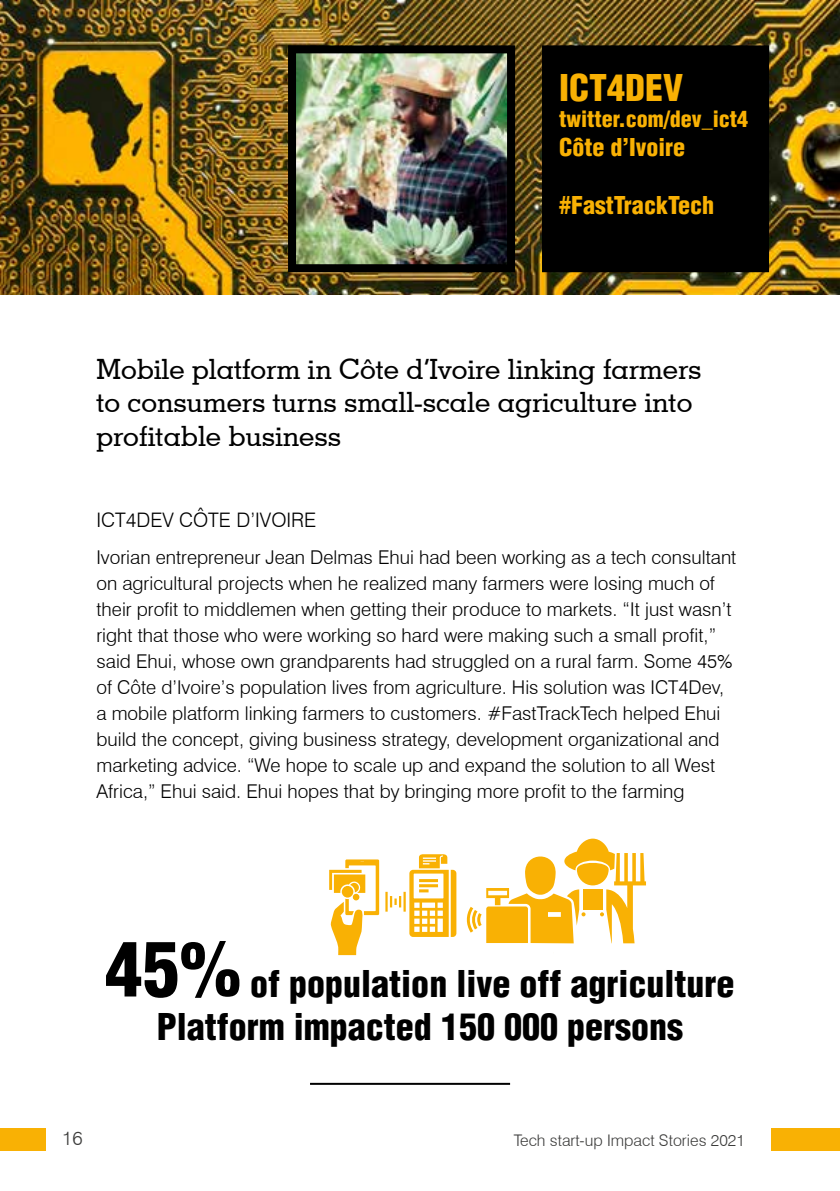
<style>
.page{position:relative;width:840px;height:1191px;background:#fff}
.page>*{position:absolute;margin:0;border:0;box-sizing:border-box;transform-origin:0 0}
.t1{font:900 condensed 36px/43.2px "Helvetica";color:#000;text-align:center}
.t2{font:900 condensed 36px "Helvetica";color:#f9b104}
.t3{font:500 28px/33.6px "Geometric Slab 703 BT";color:#000}
.t4{font:900 condensed 24px "Helvetica";color:#f9b104}
.t5{font:900 condensed 22px "Helvetica";color:#f9b104}
.t6{font:300 20px "Swiss 721 BT";color:#000}
.t7{font:300 19.2px "Swiss 721 BT";color:#3c3c3b}
.t8{font:300 19px/26px "Swiss 721 BT";color:#000}
.t9{font:300 16px "Swiss 721 BT";color:#3c3c3b}
.s1{font-size:74px}
</style>
<div class="page">
<div style="left:0;top:1128px;width:45px;height:22px;background:#f9b104"></div>
<div style="left:771px;top:1128px;width:68px;height:22px;background:#f9b104"></div>
<img style="left:0;top:0;width:839px;height:295px">
<img style="left:297px;top:54px;width:208px;height:209px">
<div style="left:288px;top:45px;width:226px;height:227px;border:8px solid #000"></div>
<div style="left:545px;top:49px;width:219px;height:219px;background:#000"></div>
<div style="left:541px;top:45px;width:227px;height:227px;border:8px solid #000"></div>
<hr style="left:310px;top:1082px;width:200px;height:2px;background:#000">
<svg style="left:329px;top:854px;width:127px;height:101px"></svg>
<div style="left:341px;top:886px;width:12px;height:11px;background:#f9b104;border-radius:50%"></div>
<svg style="left:466px;top:838px;width:179px;height:105px"></svg>
<h1 class="t2" style="left:558px;top:65px;width:126px">ICT4DEV</h1>
<p class="t5" style="left:558px;top:105px;width:191px">twitter.com/dev_ict4</p>
<p class="t4" style="left:558px;top:132px;width:127px">Côte d’Ivoire</p>
<p class="t4" style="left:558px;top:190px;width:157px">#FastTrackTech</p>
<h2 class="t3" style="left:96px;top:351px;width:606px">Mobile platform in Côte d’Ivoire linking farmers to consumers turns small-scale agriculture into profitable business</h2>
<p class="t6" style="left:96px;top:507px;width:221px">ICT4DEV CÔTE D’IVOIRE</p>
<p class="t8" style="left:96px;top:544px;width:641px">Ivorian entrepreneur Jean Delmas Ehui had been working as a tech consultant on agricultural projects when he realized many farmers were losing much of their profit to middlemen when getting their produce to markets. “It just wasn’t right that those who were working so hard were making such a small profit,” said Ehui, whose own grandparents had struggled on a rural farm. Some 45% of Côte d’Ivoire’s population lives from agriculture. His solution was ICT4Dev, a mobile platform linking farmers to customers. #FastTrackTech helped Ehui build the concept, giving business strategy, development organizational and marketing advice. “We hope to scale up and expand the solution to all West Africa,” Ehui said. Ehui hopes that by bringing more profit to the farming</p>
<h1 class="t1" style="left:105px;top:961px;width:630px"><span class="s1">45%</span> of population live off agriculture<br>Platform impacted 150 000 persons</h1>
<p class="t7" style="left:62px;top:1126px;width:22px">16</p>
<p class="t9" style="left:513px;top:1131px;width:232px">Tech start-up Impact Stories 2021</p>
</div>
